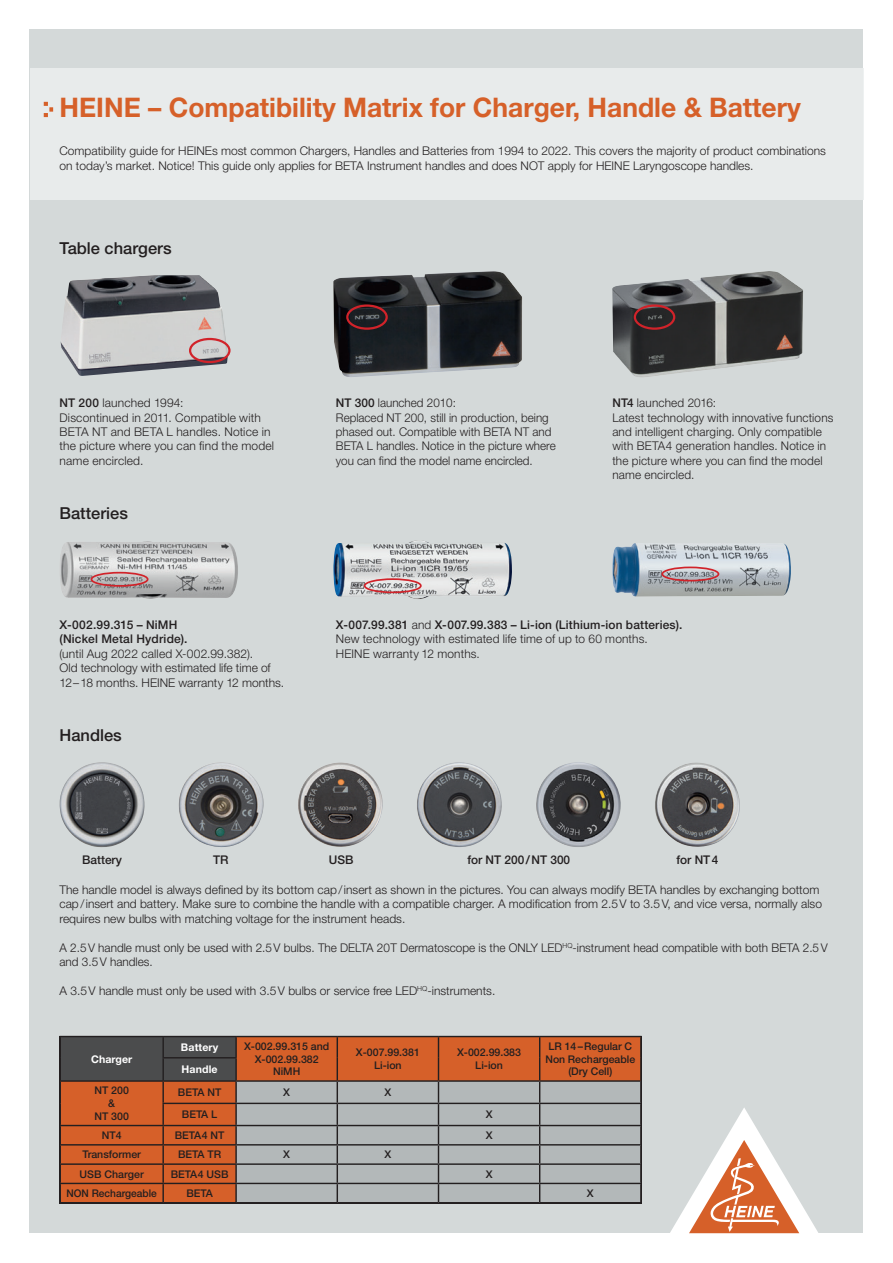
<style>
.page{position:relative;width:893px;height:1263px;background:#fff}
.page>*{position:absolute;margin:0;border:0;box-sizing:border-box;transform-origin:0 0}
.t1{font:700 27px "Helvetica Neue LT Pro";color:#d66029}
.t2{font:500 16.5px "Helvetica Neue LT Pro";color:#231f20}
.t3{font:300 12px/14.4px "Helvetica Neue LT Pro";color:#231f20}
.t4{font:500 12px "Helvetica Neue LT Pro";color:#231f20}
.t5{font:500 10.65px/12.8px "Helvetica Neue LT Std";color:#231f20;text-align:center}
.t6{font:700 10.65px "Helvetica Neue LT Std";letter-spacing:.01em;color:#fff}
.t7{font:500 10.65px "Helvetica Neue LT Std";color:#231f20;scale:.96 1}
.s1{font-weight:500}
</style>
<div class="page">
<div style="left:30px;top:30px;width:833px;height:1203px;background:#d4d9d9"></div>
<svg style="left:670px;top:1108px;width:148px;height:125px"></svg>
<div style="left:30px;top:68px;width:833px;height:132px;background:#ecefef"></div>
<img style="left:333px;top:271px;width:189px;height:106px">
<div style="left:346px;top:304px;width:42px;height:26px;border:2px solid #d1232a;border-radius:50%"></div>
<img style="left:612px;top:271px;width:191px;height:106px">
<div style="left:634px;top:304px;width:41px;height:26px;border:2px solid #d1232a;border-radius:50%"></div>
<img style="left:333px;top:540px;width:179px;height:59px">
<div style="left:364px;top:578px;width:58px;height:15px;border:2px solid #d1232a;border-radius:50%"></div>
<img style="left:60px;top:275px;width:168px;height:101px">
<div style="left:189px;top:338px;width:42px;height:25px;border:2px solid #d1232a;border-radius:50%"></div>
<svg style="left:44px;top:102px;width:9px;height:15px"></svg>
<img style="left:417px;top:762px;width:85px;height:85px">
<img style="left:655px;top:762px;width:85px;height:85px">
<img style="left:536px;top:762px;width:85px;height:85px">
<img style="left:298px;top:762px;width:85px;height:85px">
<img style="left:59px;top:762px;width:86px;height:85px">
<img style="left:178px;top:762px;width:86px;height:85px">
<img style="left:60px;top:541px;width:178px;height:58px">
<div style="left:91px;top:572px;width:57px;height:15px;border:2px solid #d1232a;border-radius:50%"></div>
<img style="left:612px;top:543px;width:179px;height:54px">
<div style="left:661px;top:566px;width:58px;height:15px;border:2px solid #d1232a;border-radius:50%"></div>
<div style="left:237px;top:1037px;width:403px;height:43px;background:#d66029"></div>
<svg style="left:237px;top:1082px;width:403px;height:120px;background:#b0b4b5"></svg>
<hr style="left:236px;top:1036px;width:101px;height:1px;background:#231f20">
<hr style="left:337px;top:1036px;width:101px;height:1px;background:#231f20">
<hr style="left:438px;top:1036px;width:102px;height:1px;background:#231f20">
<hr style="left:540px;top:1036px;width:102px;height:1px;background:#231f20">
<hr style="left:640px;top:1037px;width:2px;height:21px;background:#231f20">
<hr style="left:640px;top:1058px;width:2px;height:22px;background:#231f20">
<hr style="left:236px;top:1080px;width:101px;height:2px;background:#231f20">
<hr style="left:337px;top:1080px;width:101px;height:2px;background:#231f20">
<hr style="left:438px;top:1080px;width:102px;height:2px;background:#231f20">
<hr style="left:540px;top:1080px;width:102px;height:2px;background:#231f20">
<hr style="left:640px;top:1082px;width:2px;height:21px;background:#231f20">
<hr style="left:236px;top:1103px;width:101px;height:1px;background:#231f20">
<hr style="left:337px;top:1103px;width:101px;height:1px;background:#231f20">
<hr style="left:438px;top:1103px;width:102px;height:1px;background:#231f20">
<hr style="left:540px;top:1103px;width:102px;height:1px;background:#231f20">
<hr style="left:640px;top:1104px;width:2px;height:21px;background:#231f20">
<hr style="left:236px;top:1125px;width:101px;height:1px;background:#231f20">
<hr style="left:337px;top:1125px;width:101px;height:1px;background:#231f20">
<hr style="left:438px;top:1125px;width:102px;height:1px;background:#231f20">
<hr style="left:540px;top:1125px;width:102px;height:1px;background:#231f20">
<hr style="left:236px;top:1144px;width:101px;height:1px;background:#231f20">
<hr style="left:337px;top:1144px;width:101px;height:1px;background:#231f20">
<hr style="left:438px;top:1144px;width:102px;height:1px;background:#231f20">
<hr style="left:540px;top:1144px;width:102px;height:1px;background:#231f20">
<hr style="left:236px;top:1163px;width:101px;height:2px;background:#231f20">
<hr style="left:337px;top:1163px;width:101px;height:2px;background:#231f20">
<hr style="left:438px;top:1163px;width:102px;height:2px;background:#231f20">
<hr style="left:540px;top:1163px;width:102px;height:2px;background:#231f20">
<hr style="left:236px;top:1183px;width:101px;height:1px;background:#231f20">
<svg style="left:60px;top:1036px;width:177px;height:166px;background:#a55531"></svg>
<hr style="left:337px;top:1183px;width:101px;height:1px;background:#231f20">
<svg style="left:337px;top:1037px;width:1px;height:165px"></svg>
<hr style="left:438px;top:1183px;width:102px;height:1px;background:#231f20">
<svg style="left:438px;top:1037px;width:1px;height:165px"></svg>
<hr style="left:540px;top:1183px;width:102px;height:1px;background:#231f20">
<svg style="left:539px;top:1037px;width:1px;height:165px"></svg>
<svg style="left:640px;top:1126px;width:2px;height:76px"></svg>
<hr style="left:60px;top:1202px;width:103px;height:1px;background:#231f20">
<hr style="left:163px;top:1202px;width:73px;height:1px;background:#231f20">
<hr style="left:236px;top:1202px;width:101px;height:1px;background:#231f20">
<hr style="left:337px;top:1202px;width:101px;height:1px;background:#231f20">
<hr style="left:438px;top:1202px;width:102px;height:1px;background:#231f20">
<hr style="left:540px;top:1202px;width:102px;height:1px;background:#231f20">
<p class="t1" style="left:60px;top:90px;width:743px">HEINE – Compatibility Matrix for Charger, Handle &amp; Battery</p>
<p class="t3" style="left:60px;top:144px;width:768px">Compatibility guide for HEINEs most common Chargers, Handles and Batteries from 1994 to 2022. This covers the majority of product combinations on today’s market. Notice! This guide only applies for BETA Instrument handles and does NOT apply for HEINE Laryngoscope handles.</p>
<p class="t2" style="left:60px;top:238px;width:114px">Table chargers</p>
<p class="t3" style="left:60px;top:395px;width:216px"><span class="s1">NT 200</span> launched 1994:<br>Discontinued in 2011. Compatible with<br>BETA NT and BETA L handles. Notice in the picture where you can find the model name encircled.</p>
<p class="t3" style="left:336px;top:395px;width:221px"><span class="s1">NT 300</span> launched 2010:<br>Replaced NT 200, still in production, being phased out. Compatible with BETA NT and BETA L handles. Notice in the picture where you can find the model name encircled.</p>
<p class="t3" style="left:612px;top:395px;width:223px"><span class="s1">NT4</span> launched 2016:<br>Latest technology with innovative functions and intelligent charging. Only compatible with BETA4 generation handles. Notice in the picture where you can find the model name encircled.</p>
<p class="t2" style="left:60px;top:503px;width:70px">Batteries</p>
<p class="t3" style="left:60px;top:617px;width:226px"><span class="s1">X-002.99.315 – NiMH<br>(Nickel Metal Hydride).<br></span>(until Aug 2022 called X-002.99.382).<br>Old technology with estimated life time of 12–18 months. HEINE warranty 12 months.</p>
<p class="t2" style="left:60px;top:725px;width:64px">Handles</p>
<p class="t3" style="left:336px;top:617px;width:348px"><span class="s1">X-007.99.381</span> and <span class="s1">X-007.99.383 – Li-ion (Lithium-ion batteries).<br></span>New technology with estimated life time of up to 60 months.<br>HEINE warranty 12 months.</p>
<p class="t4" style="left:82px;top:853px;width:41px">Battery</p>
<p class="t4" style="left:213px;top:853px;width:17px">TR</p>
<p class="t4" style="left:329px;top:853px;width:26px">USB</p>
<p class="t4" style="left:467px;top:853px;width:104px">for NT 200/NT 300</p>
<p class="t4" style="left:676px;top:853px;width:43px">for NT4</p>
<p class="t3" style="left:60px;top:882px;width:764px">The handle model is always defined by its bottom cap/insert as shown in the pictures. You can always modify BETA handles by exchanging bottom cap/insert and battery. Make sure to combine the handle with a compatible charger. A modification from 2.5V to 3.5V, and vice versa, normally also requires new bulbs with matching voltage for the instrument heads.</p>
<p class="t3" style="left:60px;top:940px;width:770px">A 2.5V handle must only be used with 2.5V bulbs. The DELTA 20T Dermatoscope is the ONLY LED<sup>HQ</sup>-instrument head compatible with both BETA 2.5V and 3.5V handles.</p>
<p class="t3" style="left:60px;top:983px;width:437px">A 3.5V handle must only be used with 3.5V bulbs or service free LED<sup>HQ</sup>-instruments.</p>
<p class="t6" style="left:91px;top:1052px;width:42px">Charger</p>
<p class="t5" style="left:94px;top:1084px;width:36px">NT 200</p>
<p class="t5" style="left:108px;top:1097px;width:8px">&amp;</p>
<p class="t5" style="left:94px;top:1109px;width:36px">NT 300</p>
<p class="t6" style="left:181px;top:1040px;width:39px">Battery</p>
<p class="t5" style="left:244px;top:1039px;width:87px">X-002.99.315 and</p>
<p class="t5" style="left:255px;top:1052px;width:65px">X-002.99.382<br>NiMH</p>
<p class="t5" style="left:356px;top:1046px;width:65px">X-007.99.381<br>Li-ion</p>
<p class="t5" style="left:457px;top:1046px;width:65px">X-002.99.383<br>Li-ion</p>
<p class="t5" style="left:545px;top:1039px;width:91px;text-align:left">LR 14–Regular C<br>Non Rechargeable</p>
<p class="t6" style="left:182px;top:1063px;width:38px">Handle</p>
<p class="t5" style="left:568px;top:1065px;width:45px">(Dry Cell)</p>
<p class="t5" style="left:178px;top:1086px;width:45px">BETA NT</p>
<p class="t5" style="left:283px;top:1086px;width:8px">X</p>
<p class="t5" style="left:384px;top:1086px;width:8px">X</p>
<p class="t5" style="left:182px;top:1108px;width:37px">BETA L</p>
<p class="t5" style="left:486px;top:1108px;width:8px">X</p>
<p class="t5" style="left:102px;top:1129px;width:21px">NT4</p>
<p class="t5" style="left:175px;top:1129px;width:51px">BETA4 NT</p>
<p class="t5" style="left:486px;top:1129px;width:8px">X</p>
<p class="t5" style="left:82px;top:1148px;width:60px">Transformer</p>
<p class="t5" style="left:178px;top:1148px;width:45px">BETA TR</p>
<p class="t5" style="left:283px;top:1148px;width:8px">X</p>
<p class="t5" style="left:384px;top:1148px;width:8px">X</p>
<p class="t5" style="left:80px;top:1167px;width:66px">USB Charger</p>
<p class="t5" style="left:171px;top:1167px;width:59px">BETA4 USB</p>
<p class="t5" style="left:486px;top:1167px;width:8px">X</p>
<p class="t7" style="left:67px;top:1187px;width:96px">NON Rechargeable</p>
<p class="t5" style="left:186px;top:1186px;width:28px">BETA</p>
<p class="t5" style="left:587px;top:1186px;width:8px">X</p>
</div>
